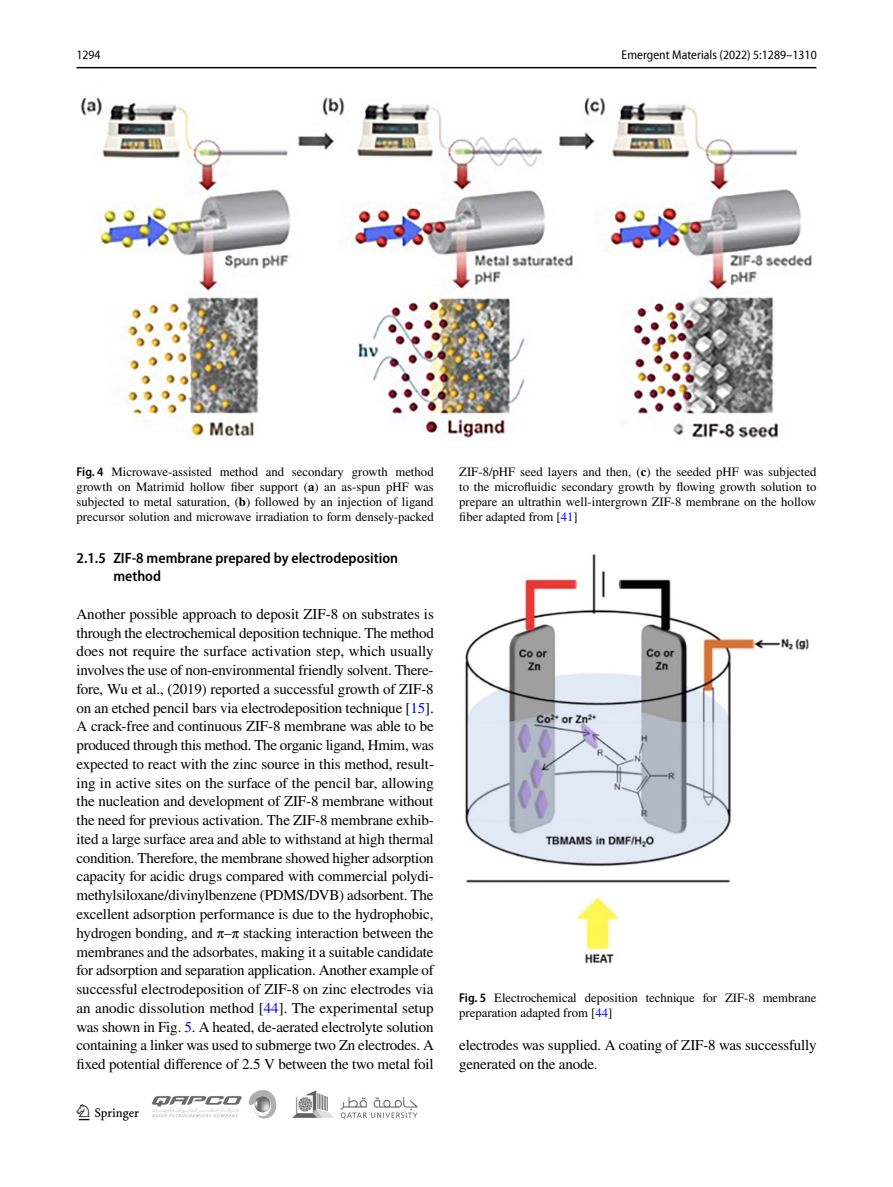
<style>
.page{position:relative;width:893px;height:1187px;background:#fff}
.page>*{position:absolute;margin:0;border:0;box-sizing:border-box;transform-origin:0 0}
.t1{font:22.5px "Springnew Regular 2";color:#000}
.t2{font:15px/18.8px "STIX";letter-spacing:-.01em;color:#000;text-align:justify}
.t3{font:600 semi-condensed 15px/18.8px "Myriad Pro";color:#000}
.t4{font:12.75px/15px "STIX";color:#000;text-align:justify}
.t5{font:semi-condensed 12.75px "Myriad Pro Unic";color:#000}
.s1{font-family:"Myriad Pro";font-weight:600;font-stretch:semi-condensed}
.s2{font-weight:700}
.s3{color:#00f}
</style>
<div class="page">
<hr style="left:77px;top:67px;width:739px;height:1px;background:#000">
<img style="left:151px;top:1090px;width:267px;height:29px">
<img style="left:81px;top:97px;width:731px;height:341px">
<img style="left:465px;top:554px;width:344px;height:410px">
<p class="t5" style="left:76px;top:50px;width:26px">1294</p>
<p class="t5" style="left:622px;top:50px;width:197px">Emergent Materials (2022) 5:1289–1310</p>
<p class="t4" style="left:77px;top:465px;width:359px"><span class="s1">Fig. 4</span> Microwave-assisted method and secondary growth method growth on Matrimid hollow fiber support (<span class="s2">a</span>) an as-spun pHF was subjected to metal saturation, (<span class="s2">b</span>) followed by an injection of ligand precursor solution and microwave irradiation to form densely-packed</p>
<p class="t4" style="left:459px;top:465px;width:359px">ZIF-8/pHF seed layers and then, (<span class="s2">c</span>) the seeded pHF was subjected to the microfluidic secondary growth by flowing growth solution to prepare an ultrathin well-intergrown ZIF-8 membrane on the hollow fiber adapted from [<span class="s3">41</span>]</p>
<p class="t3" style="left:113px;top:548px;width:286px;text-indent:-37px">2.1.5 ZIF‑8 membrane prepared by electrodeposition method</p>
<p class="t2" style="left:77px;top:605px;width:359px">Another possible approach to deposit ZIF-8 on substrates is through the electrochemical deposition technique. The method does not require the surface activation step, which usually involves the use of non-environmental friendly solvent. There&shy;fore, Wu et al., (2019) reported a successful growth of ZIF-8 on an etched pencil bars via electrodeposition technique [<span class="s3">15</span>].<br>A crack-free and continuous ZIF-8 membrane was able to be produced through this method. The organic ligand, Hmim, was expected to react with the zinc source in this method, result&shy;ing in active sites on the surface of the pencil bar, allowing the nucleation and development of ZIF-8 membrane without the need for previous activation. The ZIF-8 membrane exhib&shy;ited a large surface area and able to withstand at high thermal condition. Therefore, the membrane showed higher adsorption capacity for acidic drugs compared with commercial polydi&shy;methylsiloxane/divinylbenzene (PDMS/DVB) adsorbent. The excellent adsorption performance is due to the hydrophobic, hydrogen bonding, and π–π stacking interaction between the membranes and the adsorbates, making it a suitable candidate for adsorption and separation application. Another example of successful electrodeposition of ZIF-8 on zinc electrodes via an anodic dissolution method [<span class="s3">44</span>]. The experimental setup was shown in Fig. <span class="s3">5</span>. A heated, de-aerated electrolyte solution containing a linker was used to submerge two Zn electrodes. A fixed potential difference of 2.5 V between the two metal foil</p>
<h1 class="t1" style="left:79px;top:1104px;width:62px">1 3</h1>
<p class="t4" style="left:459px;top:990px;width:359px"><span class="s1">Fig. 5</span> Electrochemical deposition technique for ZIF-8 membrane preparation adapted from [<span class="s3">44</span>]</p>
<p class="t2" style="left:459px;top:1036px;width:359px">electrodes was supplied. A coating of ZIF-8 was successfully generated on the anode.</p>
</div>
